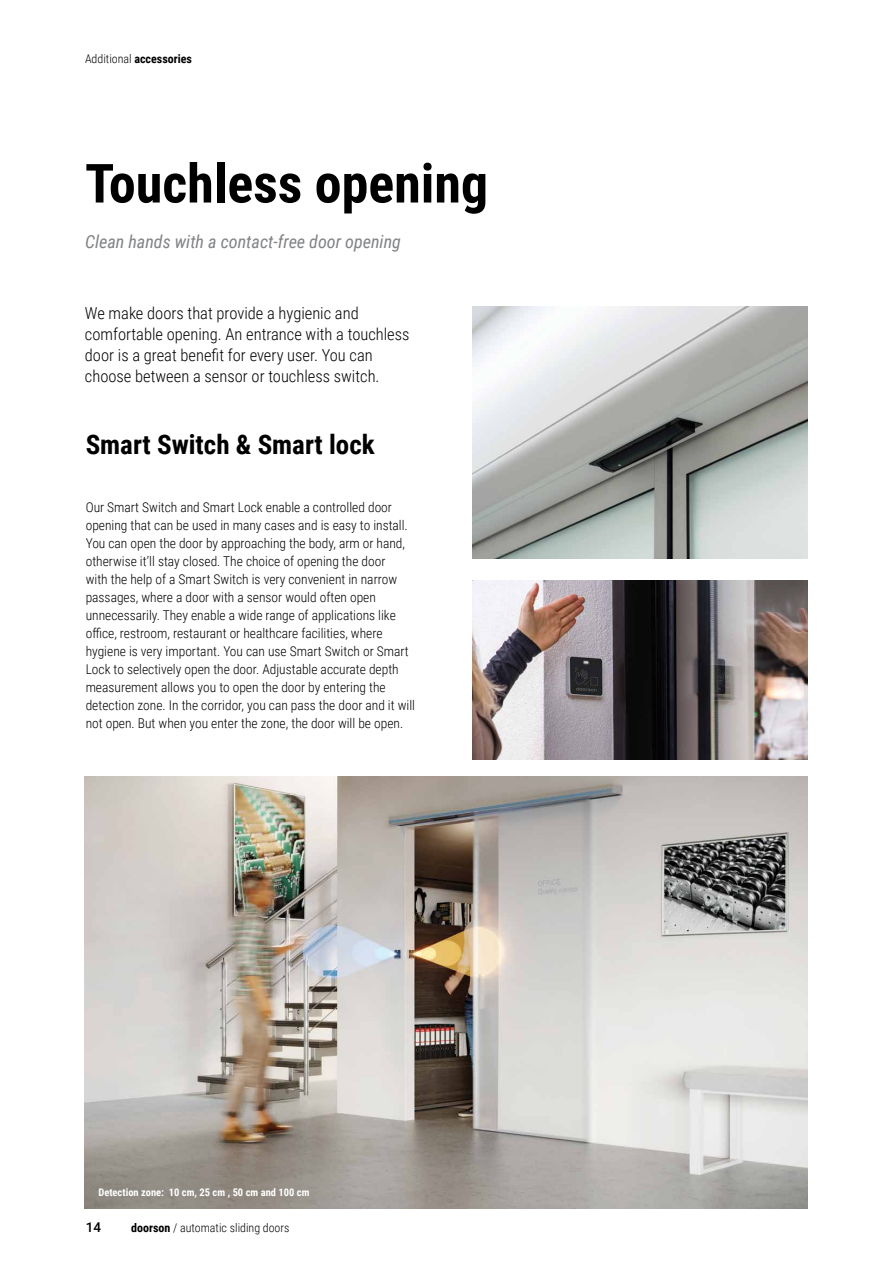
<style>
.page{position:relative;width:893px;height:1263px;background:#fff}
.page>*{position:absolute;margin:0;border:0;box-sizing:border-box;transform-origin:0 0}
.t1{font:700 54px "Roboto Condensed";color:#000}
.t2{font:700 27px "Roboto Condensed";color:#000}
.t3{font:italic 18px "Roboto Condensed";color:#808285}
.t4{font:300 16.5px/21px "Roboto Condensed";color:#000}
.t5{font:300 13.5px/18px "Roboto Condensed";color:#000}
.t6{font:500 13.5px "Roboto";color:#000}
.t7{font:300 12px "Roboto Condensed";color:#000}
.t8{font:700 12px "Roboto Condensed";color:#000}
.t9{font:700 10.5px "Roboto Condensed";color:#fff}
.s1{font-weight:300}
.s2{font-weight:700}
</style>
<div class="page">
<img style="left:472px;top:581px;width:336px;height:178px">
<img style="left:472px;top:307px;width:336px;height:252px">
<img style="left:85px;top:776px;width:723px;height:433px">
<p class="t8" style="left:85px;top:50px;width:108px"><span class="s1">Additional</span> accessories</p>
<h1 class="t1" style="left:85px;top:145px;width:405px">Touchless opening</h1>
<h3 class="t3" style="left:85px;top:228px;width:317px">Clean hands with a contact-free door opening</h3>
<p class="t4" style="left:85px;top:302px;width:326px">We make doors that provide a hygienic and comfortable opening. An entrance with a touchless door is a great benefit for every user. You can choose between a sensor or touchless switch.</p>
<h2 class="t2" style="left:86px;top:425px;width:291px">Smart Switch &amp; Smart lock</h2>
<p class="t5" style="left:86px;top:498px;width:331px">Our Smart Switch and Smart Lock enable a controlled door opening that can be used in many cases and is easy to install.<br>You can open the door by approaching the body, arm or hand, otherwise it’ll stay closed. The choice of opening the door<br>with the help of a Smart Switch is very convenient in narrow passages, where a door with a sensor would often open unnecessarily. They enable a wide range of applications like office, restroom, restaurant or healthcare facilities, where hygiene is very important. You can use Smart Switch or Smart Lock to selectively open the door. Adjustable accurate depth measurement allows you to open the door by entering the detection zone. In the corridor, you can pass the door and it will not open. But when you enter the zone, the door will be open.</p>
<p class="t9" style="left:98px;top:1185px;width:213px">Detection zone: 10 cm, 25 cm , 50 cm and 100 cm</p>
<p class="t6" style="left:86px;top:1218px;width:17px">14</p>
<p class="t7" style="left:131px;top:1220px;width:160px"><span class="s2">doorson</span> / automatic sliding doors</p>
</div>
